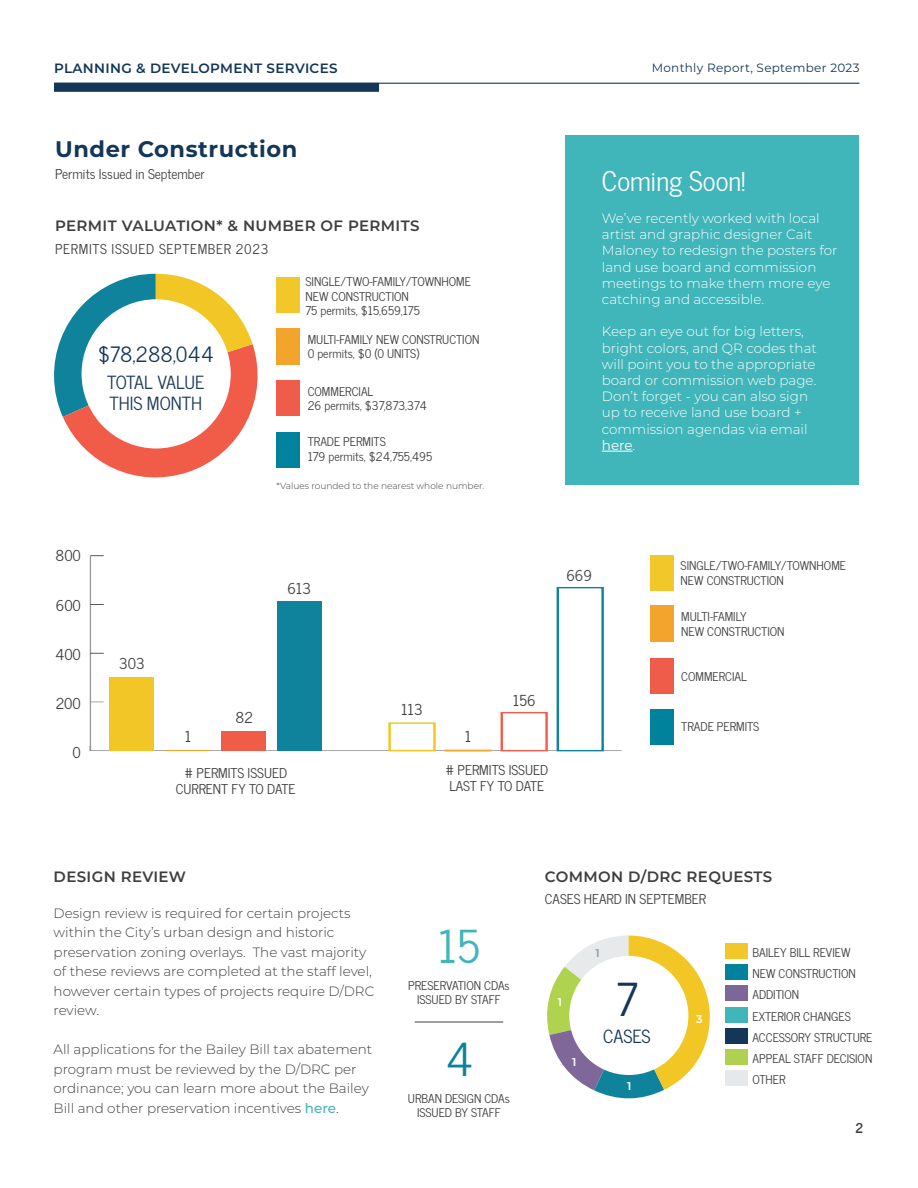
<style>
.page{position:relative;width:918px;height:1188px;background:#fff}
.page>*{position:absolute;margin:0;border:0;box-sizing:border-box;transform-origin:0 0}
.t1{font:45px "News Cycle";color:#40b5ba}
.t2{font:45px "News Cycle";color:#143759}
.t3{font:45px "News Cycle";color:#0a829b}
.Body_Copy{font:27px "News Cycle";color:#fff}
.Heading_1{font:700 22.5px "Montserrat";letter-spacing:.025em;color:#143759}
.t4{font:21px "News Cycle";color:#143759}
.t5{font:18px "News Cycle";letter-spacing:-.025em;color:#1c3859}
.t6{font:18px "News Cycle";color:#1c3859}
.t7{font:18px "News Cycle";color:#143759}
.Heading_3{font:600 15px "Montserrat";letter-spacing:.025em;color:#3e3e3f}
.t8{font:15px "News Cycle";color:#3e3e3f}
.Body_Copy-2{font:300 13.5px/19.5px "Montserrat";color:#3e3e3f}
.Body_Copy-3{font:300 13.5px/16.2px "Montserrat";color:#fff}
.Heading_4{font:13.5px "News Cycle";color:#3e3e3f}
.Body_Copy-4{font:13.5px "News Cycle";color:#3e3e3f}
.t9{font:600 13.5px "Montserrat";letter-spacing:.025em;color:#143759}
.Heading_4-2{font:13.5px "News Cycle";letter-spacing:.05em;color:#3e3e3f}
.t10{font:700 13.5px "News Cycle";color:#3e3e3f}
.t11{font:12px/14.4px "News Cycle";color:#3e3e3f;text-align:center}
.t12{font:12px "Montserrat";letter-spacing:.025em;color:#143759}
.t13{font:600 11.25px "Montserrat";color:#fff}
.t14{font:600 11.25px "Montserrat";color:#8f9ca8}
.t15{font:300 10.05px "Montserrat";color:#3e3e3f;scale:1.71 1}
.t16{font:300 9px "Montserrat";color:#3e3e3f}
.s1{font-weight:400}
.s2{font-weight:500;color:#40b5ba}
</style>
<div class="page">
<hr style="left:54px;top:83px;width:806px;height:1px;background:#143759">
<div style="left:54px;top:83px;width:325px;height:9px;background:#143759"></div>
<svg style="left:54px;top:274px;width:204px;height:203px"></svg>
<div style="left:82px;top:299px;width:149px;height:149px;background:#fff;border-radius:50%"></div>
<svg style="left:547px;top:936px;width:163px;height:163px"></svg>
<div style="left:569px;top:956px;width:119px;height:119px;background:#fff;border-radius:50%"></div>
<div style="left:726px;top:944px;width:22px;height:15px;background:#f2c729"></div>
<div style="left:726px;top:965px;width:22px;height:15px;background:#00829c"></div>
<div style="left:726px;top:986px;width:22px;height:15px;background:#7d6699"></div>
<div style="left:726px;top:1007px;width:22px;height:15px;background:#40b5ba"></div>
<div style="left:726px;top:1028px;width:22px;height:15px;background:#143759"></div>
<div style="left:726px;top:1049px;width:22px;height:15px;background:#b0d14f"></div>
<div style="left:726px;top:1070px;width:22px;height:16px;background:#e5e9eb"></div>
<hr style="left:415px;top:1022px;width:88px;height:1px;background:#3e3e3f">
<div style="left:276px;top:432px;width:24px;height:36px;background:#00829c"></div>
<div style="left:276px;top:328px;width:24px;height:37px;background:#f3a42d"></div>
<div style="left:276px;top:380px;width:24px;height:36px;background:#f05c4a"></div>
<div style="left:276px;top:277px;width:24px;height:36px;background:#f2c729"></div>
<hr style="left:90px;top:750px;width:532px;height:1px;background:#939598">
<hr style="left:90px;top:556px;width:1px;height:195px;background:#939598">
<svg style="left:91px;top:701px;width:13px;height:1px"></svg>
<svg style="left:90px;top:653px;width:14px;height:1px"></svg>
<svg style="left:90px;top:604px;width:14px;height:1px"></svg>
<svg style="left:90px;top:555px;width:14px;height:1px"></svg>
<div style="left:557px;top:587px;width:47px;height:165px;border:2px solid #0f839c"></div>
<div style="left:501px;top:712px;width:47px;height:40px;border:2px solid #f15d4a"></div>
<div style="left:445px;top:749px;width:46px;height:3px;border:2px solid #f3a42a"></div>
<div style="left:389px;top:722px;width:46px;height:30px;border:2px solid #f0c720"></div>
<div style="left:278px;top:601px;width:44px;height:150px;background:#0f839c"></div>
<div style="left:221px;top:731px;width:45px;height:20px;background:#f15c49"></div>
<hr style="left:165px;top:750px;width:45px;height:1px;background:#f3a32c">
<div style="left:109px;top:677px;width:45px;height:74px;background:#f2c725"></div>
<div style="left:650px;top:709px;width:23px;height:36px;background:#00829c"></div>
<div style="left:650px;top:606px;width:23px;height:36px;background:#f3a42d"></div>
<div style="left:650px;top:658px;width:23px;height:35px;background:#f05c4a"></div>
<div style="left:650px;top:555px;width:23px;height:35px;background:#f2c729"></div>
<div style="left:565px;top:135px;width:294px;height:349px;background:#40b5ba"></div>
<hr style="left:602px;top:451px;width:31px;height:1px;background:#fff">
<p class="t9" style="left:54px;top:59px;width:285px">PLANNING &amp; DEVELOPMENT SERVICES</p>
<p class="t12" style="left:652px;top:59px;width:209px">Monthly Report, September 2023</p>
<p class="Heading_1" style="left:55px;top:133px;width:244px">Under Construction</p>
<p class="Body_Copy-4" style="left:55px;top:162px;width:151px">Permits Issued in September</p>
<p class="Heading_3" style="left:55px;top:215px;width:366px">PERMIT VALUATION* &amp; NUMBER OF PERMITS</p>
<p class="Heading_4-2" style="left:55px;top:237px;width:215px">PERMITS ISSUED SEPTEMBER 2023</p>
<p class="t4" style="left:98px;top:336px;width:117px">$78,288,044</p>
<p class="t5" style="left:107px;top:367px;width:99px">TOTAL VALUE</p>
<p class="t6" style="left:109px;top:388px;width:94px">THIS MONTH</p>
<p class="t11" style="left:306px;top:274px;width:167px">SINGLE/TWO-FAMILY/TOWNHOME</p>
<p class="t11" style="left:306px;top:288px;width:105px">NEW CONSTRUCTION</p>
<p class="t11" style="left:306px;top:303px;width:116px">75 permits, $15,659,175</p>
<p class="t11" style="left:308px;top:332px;width:173px">MULTI-FAMILY NEW CONSTRUCTION</p>
<p class="t11" style="left:308px;top:346px;width:113px">0 permits, $0 (0 UNITS)</p>
<p class="t11" style="left:308px;top:384px;width:67px">COMMERCIAL</p>
<p class="t11" style="left:308px;top:398px;width:121px">26 permits, $37,873,374</p>
<p class="t11" style="left:308px;top:434px;width:80px">TRADE PERMITS</p>
<p class="t11" style="left:308px;top:448px;width:126px">179 permits, $24,755,495</p>
<p class="t16" style="left:276px;top:479px;width:209px">*Values rounded to the nearest whole number.</p>
<p class="Body_Copy" style="left:602px;top:157px;width:145px">Coming Soon!</p>
<p class="Body_Copy-3" style="left:602px;top:210px;width:237px">We’ve recently worked with local artist and graphic designer Cait<br>Maloney to redesign the posters for land use board and commission meetings to make them more eye catching and accessible.</p>
<p class="Body_Copy-3" style="left:602px;top:323px;width:217px">Keep an eye out for big letters, bright colors, and QR codes that will point you to the appropriate board or commission web page.<br>Don’t forget - you can also sign up to receive land use board + commission agendas via email <span class="s1">here</span>.</p>
<p class="t8" style="left:56px;top:543px;width:27px">800</p>
<p class="t15" style="left:49px;top:551px;width:21px">800</p>
<p class="t8" style="left:56px;top:592px;width:27px">600</p>
<p class="t15" style="left:49px;top:600px;width:21px">600</p>
<p class="t8" style="left:55px;top:641px;width:27px">400</p>
<p class="t8" style="left:56px;top:690px;width:27px">200</p>
<p class="t8" style="left:73px;top:740px;width:10px">0</p>
<p class="t15" style="left:49px;top:648px;width:21px">400</p>
<p class="t15" style="left:50px;top:697px;width:20px">200</p>
<p class="t15" style="left:71px;top:746px;width:8px">0</p>
<p class="t8" style="left:119px;top:651px;width:27px">303</p>
<p class="t8" style="left:287px;top:575px;width:25px">613</p>
<p class="t8" style="left:185px;top:724px;width:8px">1</p>
<p class="t8" style="left:236px;top:705px;width:19px">82</p>
<p class="Heading_4" style="left:184px;top:761px;width:104px"># PERMITS ISSUED</p>
<p class="Heading_4" style="left:176px;top:777px;width:121px">CURRENT FY TO DATE</p>
<p class="t8" style="left:566px;top:563px;width:27px">669</p>
<p class="t8" style="left:401px;top:697px;width:23px">113</p>
<p class="t8" style="left:465px;top:724px;width:8px">1</p>
<p class="t8" style="left:513px;top:688px;width:24px">156</p>
<p class="Heading_4" style="left:445px;top:758px;width:104px"># PERMITS ISSUED</p>
<p class="Heading_4" style="left:449px;top:775px;width:96px">LAST FY TO DATE</p>
<p class="t11" style="left:681px;top:558px;width:167px">SINGLE/TWO-FAMILY/TOWNHOME</p>
<p class="t11" style="left:681px;top:572px;width:105px">NEW CONSTRUCTION</p>
<p class="t11" style="left:681px;top:609px;width:67px">MULTI-FAMILY</p>
<p class="t11" style="left:681px;top:624px;width:105px">NEW CONSTRUCTION</p>
<p class="t11" style="left:681px;top:669px;width:67px">COMMERCIAL</p>
<p class="t11" style="left:681px;top:719px;width:80px">TRADE PERMITS</p>
<p class="Heading_3" style="left:54px;top:866px;width:134px">DESIGN REVIEW</p>
<p class="Body_Copy-2" style="left:54px;top:903px;width:322px">Design review is required for certain projects within the City’s urban design and historic preservation zoning overlays. The vast majority of these reviews are completed at the staff level, however certain types of projects require D/DRC review.</p>
<p class="Body_Copy-2" style="left:54px;top:1039px;width:320px">All applications for the Bailey Bill tax abatement program must be reviewed by the D/DRC per ordinance; you can learn more about the Bailey Bill and other preservation incentives <span class="s2">here</span>.</p>
<p class="t1" style="left:438px;top:907px;width:44px">15</p>
<p class="t11" style="left:408px;top:977px;width:103px">PRESERVATION CDAs<br>ISSUED BY STAFF</p>
<p class="t3" style="left:445px;top:1021px;width:29px">4</p>
<p class="t11" style="left:408px;top:1091px;width:104px">URBAN DESIGN CDAs</p>
<p class="t11" style="left:417px;top:1105px;width:85px">ISSUED BY STAFF</p>
<p class="Heading_3" style="left:545px;top:866px;width:229px">COMMON D/DRC REQUESTS</p>
<p class="Body_Copy-4" style="left:545px;top:887px;width:163px">CASES HEARD IN SEPTEMBER</p>
<p class="t13" style="left:558px;top:994px;width:6px">1</p>
<p class="t13" style="left:572px;top:1054px;width:6px">1</p>
<p class="t14" style="left:596px;top:945px;width:6px">1</p>
<p class="t2" style="left:616px;top:960px;width:23px">7</p>
<p class="t7" style="left:603px;top:1021px;width:49px">CASES</p>
<p class="t13" style="left:627px;top:1078px;width:6px">1</p>
<p class="t13" style="left:696px;top:1011px;width:8px">3</p>
<p class="t11" style="left:752px;top:945px;width:100px">BAILEY BILL REVIEW</p>
<p class="t11" style="left:752px;top:966px;width:105px">NEW CONSTRUCTION</p>
<p class="t11" style="left:752px;top:987px;width:48px">ADDITION</p>
<p class="t11" style="left:752px;top:1008px;width:100px">EXTERIOR CHANGES</p>
<p class="t11" style="left:752px;top:1029px;width:122px">ACCESSORY STRUCTURE</p>
<p class="t11" style="left:752px;top:1051px;width:121px">APPEAL STAFF DECISION</p>
<p class="t11" style="left:752px;top:1072px;width:35px">OTHER</p>
<p class="t10" style="left:856px;top:1116px;width:9px">2</p>
</div>
